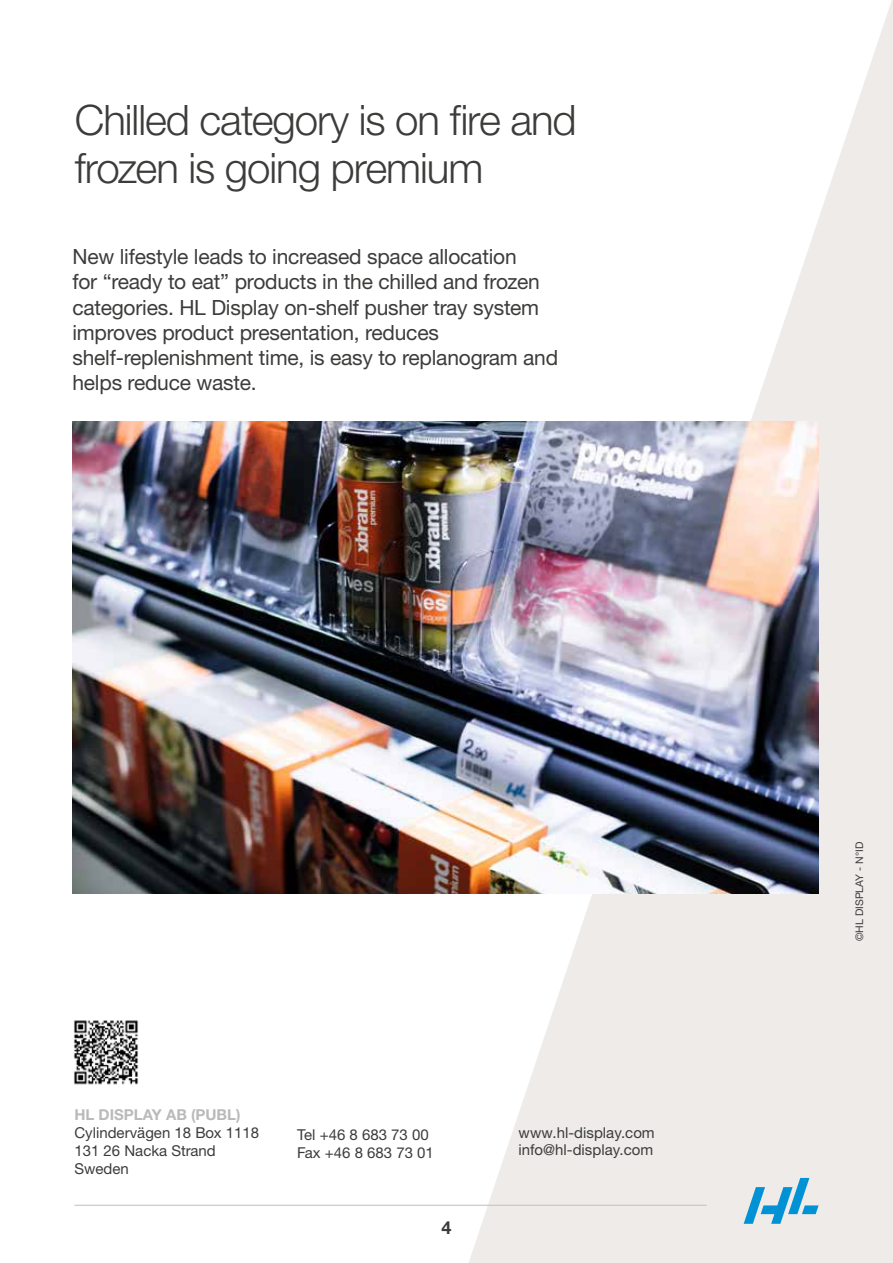
<style>
.page{position:relative;width:893px;height:1263px;background:#fff}
.page>*{position:absolute;margin:0;border:0;box-sizing:border-box;transform-origin:0 0}
.t1{font:300 42px/48px "Helvetica Neue LTW1 G";letter-spacing:-.025em;color:#3c3c3b}
.t2{font:21px/25.2px "Helvetica Neue LTW1 G";letter-spacing:-.01em;color:#3c3c3b}
.t3{font:700 18px "Helvetica Neue LTW1 G";color:#3c3c3b}
.t4{font:15px/18px "Helvetica Neue LTW1 G";color:#3c3c3b}
.t5{font:700 15px "Helvetica Neue LTW1 G";color:#bababa}
.t6{font:10.5px "Helvetica Neue LTW1 G";color:#3c3c3b}
</style>
<div class="page">
<svg style="left:461px;top:0;width:432px;height:1263px;fill:#eeebe9"></svg>
<svg style="left:744px;top:1178px;width:75px;height:46px;background:#98cae1"></svg>
<img style="left:72px;top:421px;width:747px;height:472px">
<hr style="left:74px;top:1205px;width:633px;height:1px;background:#c6c6c6">
<img style="left:74px;top:1020px;width:64px;height:65px">
<h1 class="t1" style="left:75px;top:96px;width:503px">Chilled category is on fire and frozen is going premium</h1>
<p class="t2" style="left:72px;top:244px;width:487px">New lifestyle leads to increased space allocation<br>for “ready to eat” products in the chilled and frozen categories. HL Display on-shelf pusher tray system improves product presentation, reduces shelf-replenishment time, is easy to replanogram and helps reduce waste.</p>
<p class="t5" style="left:74px;top:1105px;width:168px">HL DISPLAY AB (PUBL)</p>
<p class="t4" style="left:74px;top:1123px;width:186px">Cylindervägen 18 Box 1118<br>131 26 Nacka Strand<br>Sweden</p>
<p class="t4" style="left:297px;top:1125px;width:138px">Tel +46 8 683 73 00<br>Fax +46 8 683 73 01</p>
<p class="t4" style="left:518px;top:1123px;width:138px;line-height:17.2px">www.hl-display.com info@hl-display.com</p>
<p class="t3" style="left:441px;top:1216px;width:12px">4</p>
<p class="t6" style="left:853px;top:941px;width:100px;rotate:-90deg">©HL DISPLAY - N°ID</p>
</div>
